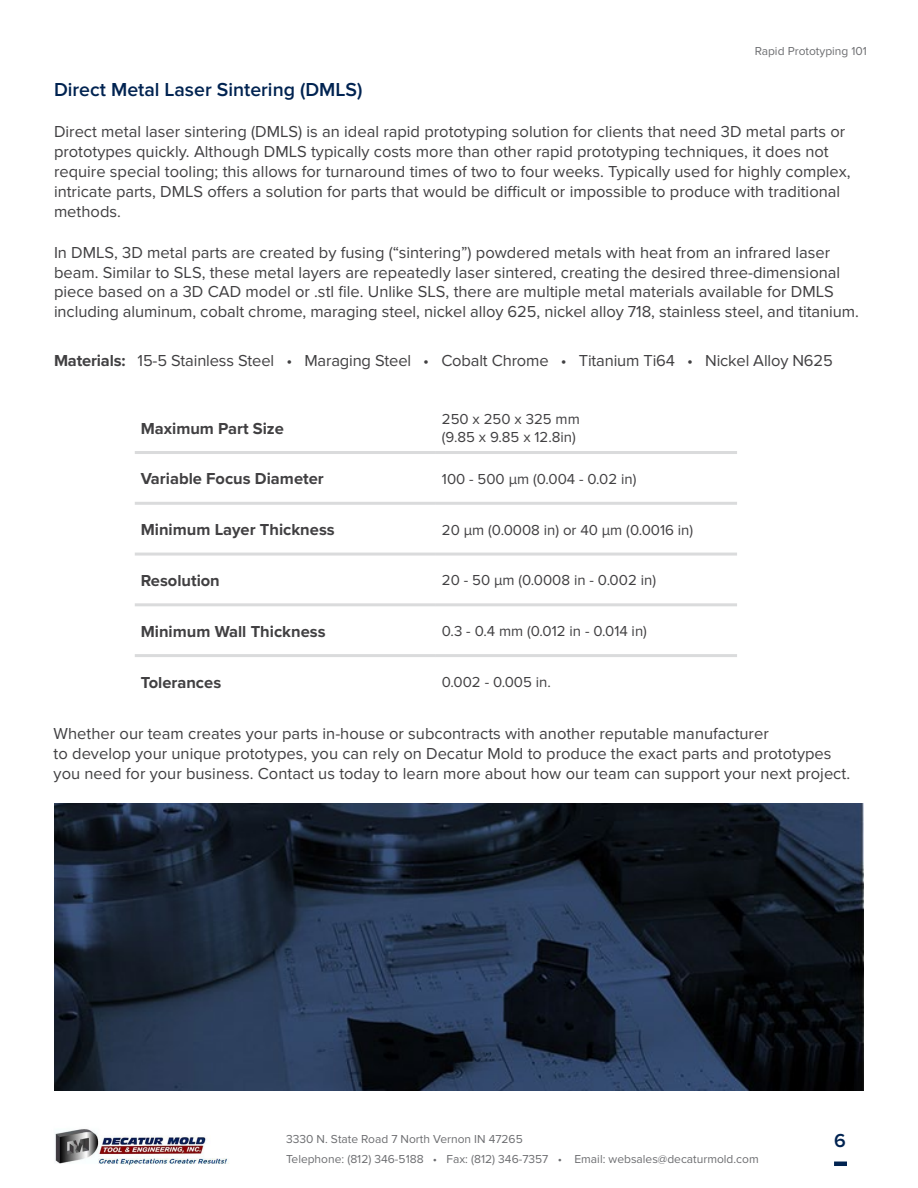
<style>
.page{position:relative;width:918px;height:1188px;background:#fff}
.page>*{position:absolute;margin:0;border:0;box-sizing:border-box;transform-origin:0 0}
.t1{font:600 19.5px "Proxima Nova";color:#002351}
.t2{font:16.5px/19.8px "Proxima Nova";color:#414042}
.t3{font:700 16.5px "Proxima Nova";color:#414042}
.t4{font:15px/18px "Proxima Nova";color:#414042}
.t5{font:12px/19.5px "Proxima Nova";color:#6d6e71}
.s1{font-weight:700}
</style>
<div class="page">
<img style="left:55px;top:1129px;width:175px;height:37px">
<hr style="left:834px;top:1162px;width:13px;height:4px;background:#002351">
<hr style="left:135px;top:451px;width:301px;height:3px;background:#dadbdc">
<hr style="left:436px;top:451px;width:301px;height:3px;background:#dadbdc">
<hr style="left:135px;top:502px;width:301px;height:3px;background:#dadbdc">
<hr style="left:436px;top:502px;width:301px;height:3px;background:#dadbdc">
<hr style="left:135px;top:553px;width:301px;height:3px;background:#dadbdc">
<hr style="left:436px;top:553px;width:301px;height:3px;background:#dadbdc">
<hr style="left:135px;top:603px;width:301px;height:3px;background:#dadbdc">
<hr style="left:436px;top:603px;width:301px;height:3px;background:#dadbdc">
<hr style="left:135px;top:654px;width:301px;height:3px;background:#dadbdc">
<hr style="left:436px;top:654px;width:301px;height:3px;background:#dadbdc">
<img style="left:54px;top:804px;width:810px;height:286px">
<p class="t5" style="left:755px;top:41px;width:114px">Rapid Prototyping 101</p>
<p class="t1" style="left:54px;top:79px;width:310px">Direct Metal Laser Sintering (DMLS)</p>
<p class="t2" style="left:54px;top:122px;width:798px">Direct metal laser sintering (DMLS) is an ideal rapid prototyping solution for clients that need 3D metal parts or prototypes quickly. Although DMLS typically costs more than other rapid prototyping techniques, it does not require special tooling; this allows for turnaround times of two to four weeks. Typically used for highly complex, intricate parts, DMLS offers a solution for parts that would be difficult or impossible to produce with traditional methods.</p>
<p class="t2" style="left:54px;top:243px;width:806px">In DMLS, 3D metal parts are created by fusing (“sintering”) powdered metals with heat from an infrared laser beam. Similar to SLS, these metal layers are repeatedly laser sintered, creating the desired three-dimensional piece based on a 3D CAD model or .stl file. Unlike SLS, there are multiple metal materials available for DMLS including aluminum, cobalt chrome, maraging steel, nickel alloy 625, nickel alloy 718, stainless steel, and titanium.</p>
<p class="t2" style="left:54px;top:351px;width:780px"><span class="s1">Materials:</span> 15-5 Stainless Steel • Maraging Steel • Cobalt Chrome • Titanium Ti64 • Nickel Alloy N625</p>
<p class="t3" style="left:141px;top:418px;width:145px">Maximum Part Size</p>
<p class="t4" style="left:442px;top:410px;width:139px">250 x 250 x 325 mm (9.85 x 9.85 x 12.8in)</p>
<p class="t3" style="left:141px;top:469px;width:184px">Variable Focus Diameter</p>
<p class="t4" style="left:442px;top:470px;width:196px">100 - 500 µm (0.004 - 0.02 in)</p>
<p class="t3" style="left:141px;top:520px;width:195px">Minimum Layer Thickness</p>
<p class="t4" style="left:442px;top:521px;width:253px">20 µm (0.0008 in) or 40 µm (0.0016 in)</p>
<p class="t3" style="left:141px;top:571px;width:81px">Resolution</p>
<p class="t4" style="left:442px;top:572px;width:216px">20 - 50 µm (0.0008 in - 0.002 in)</p>
<p class="t3" style="left:141px;top:621px;width:186px">Minimum Wall Thickness</p>
<p class="t4" style="left:442px;top:622px;width:207px">0.3 - 0.4 mm (0.012 in - 0.014 in)</p>
<p class="t3" style="left:141px;top:672px;width:82px">Tolerances</p>
<p class="t4" style="left:442px;top:673px;width:110px">0.002 - 0.005 in.</p>
<p class="t2" style="left:54px;top:724px;width:798px">Whether our team creates your parts in-house or subcontracts with another reputable manufacturer<br>to develop your unique prototypes, you can rely on Decatur Mold to produce the exact parts and prototypes you need for your business. Contact us today to learn more about how our team can support your next project.</p>
<p class="t5" style="left:286px;top:1130px;width:474px">3330 N. State Road 7 North Vernon IN 47265<br>Telephone: (812) 346-5188 • Fax: (812) 346-7357 • Email: websales@decaturmold.com</p>
<p class="t1" style="left:834px;top:1130px;width:13px">6</p>
</div>
